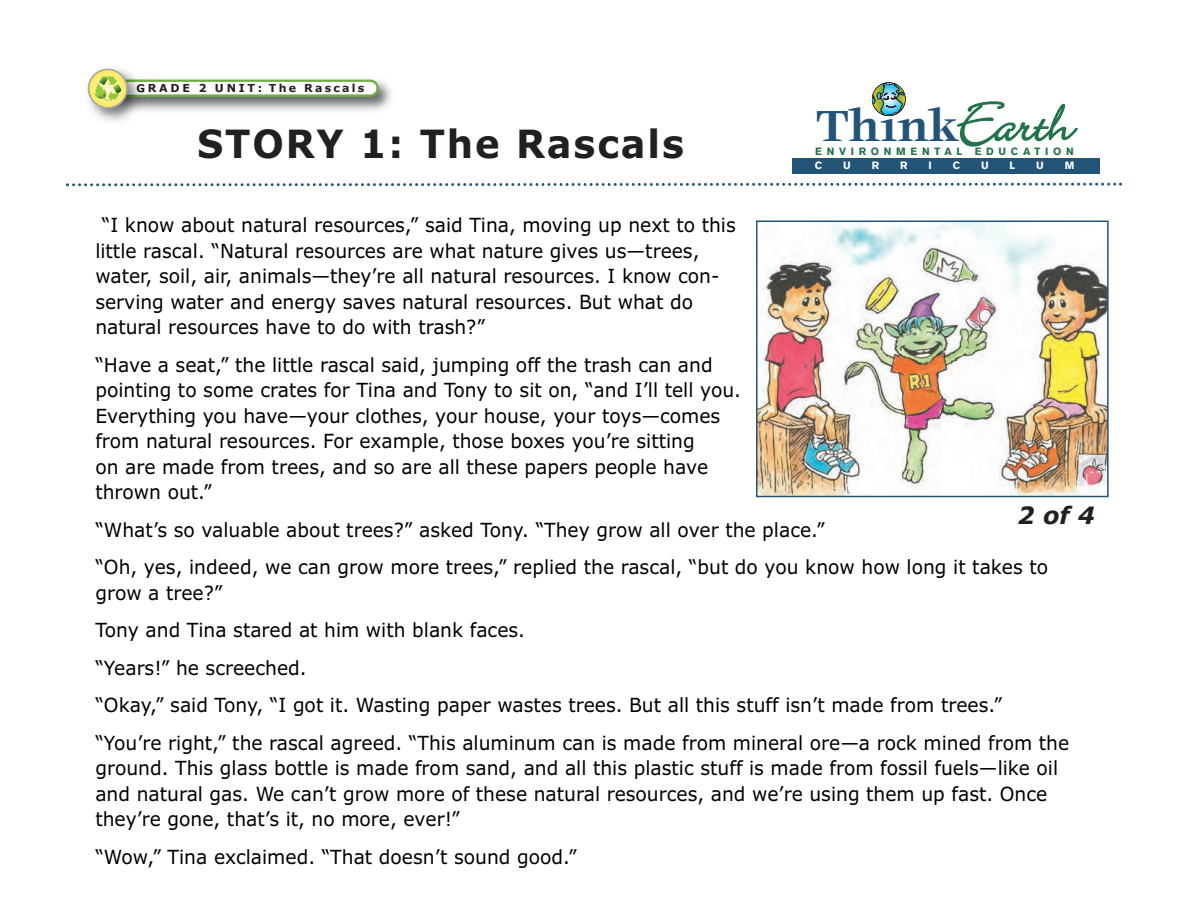
<style>
.page{position:relative;width:1188px;height:918px;background:#fff}
.page>*{position:absolute;margin:0;border:0;box-sizing:border-box;transform-origin:0 0}
.t1{font:700 47.85px "Veljovic Std";color:#225478}
.t2{font:700 39px "Verdana";letter-spacing:.05em;color:#231f20;scale:.95 1}
.t3{font:italic 700 24px "Verdana";color:#231f20}
.t4{font:19.5px/25.5px "Verdana";color:#000001;scale:.96 1}
.t5{font:700 11.1px "Verdana";letter-spacing:.2em;color:#231f20}
.t6{font:700 10.5px "Akzidenz Grotesk BQ";letter-spacing:.45em;color:#227349}
.t7{font:700 10.5px "Akzidenz Grotesk BQ";color:#fff}
.s1{font-family:"Elegant";font-weight:400;font-size:54.6px;color:#227349}
.s2{font-family:"Elegant";font-weight:400;font-size:55.2px;color:#227349}
</style>
<div class="page">
<svg style="left:66px;top:182px;width:1056px;height:5px"></svg>
<img style="left:759px;top:224px;width:347px;height:270px">
<div style="left:756px;top:221px;width:353px;height:276px;border:2px solid #225478"></div>
<div style="left:792px;top:158px;width:307px;height:15px;background:#225478"></div>
<svg style="left:873px;top:82px;width:33px;height:34px"></svg>
<div style="left:872px;top:82px;width:34px;height:34px;border:1px solid #231f20;border-radius:50%"></div>
<img style="left:87px;top:68px;width:60px;height:53px">
<svg style="left:88px;top:69px;width:291px;height:40px"></svg>
<p class="t5" style="left:136px;top:82px;width:230px">GRADE 2 UNIT: The Rascals</p>
<h2 class="t2" style="left:197px;top:121px;width:514px">STORY 1: The Rascals</h2>
<h1 class="t1" style="left:816px;top:108px;width:261px">Think<span class="s1">E</span><span class="s2">arth</span></h1>
<p class="t6" style="left:815px;top:148px;width:260px">ENVIRONMENTAL EDUCATION</p>
<p class="t7" style="left:815px;top:162px;width:9px">C</p>
<p class="t7" style="left:843px;top:162px;width:9px">U</p>
<p class="t7" style="left:872px;top:162px;width:9px">R</p>
<p class="t7" style="left:900px;top:162px;width:9px">R</p>
<p class="t7" style="left:928px;top:162px;width:5px">I</p>
<p class="t7" style="left:953px;top:162px;width:9px">C</p>
<p class="t7" style="left:981px;top:162px;width:9px">U</p>
<p class="t7" style="left:1010px;top:162px;width:7px">L</p>
<p class="t7" style="left:1036px;top:162px;width:9px">U</p>
<p class="t7" style="left:1065px;top:162px;width:11px">M</p>
<p class="t4" style="left:95px;top:213px;width:669px;text-indent:7px">“I know about natural resources,” said Tina, moving up next to this little rascal. “Natural resources are what nature gives us—trees, water, soil, air, animals—they’re all natural resources. I know con&shy;serving water and energy saves natural resources. But what do natural resources have to do with trash?”</p>
<p class="t4" style="left:95px;top:352px;width:674px">“Have a seat,” the little rascal said, jumping off the trash can and pointing to some crates for Tina and Tony to sit on, “and I’ll tell you.<br>Everything you have—your clothes, your house, your toys—comes from natural resources. For example, those boxes you’re sitting<br>on are made from trees, and so are all these papers people have thrown out.”</p>
<p class="t4" style="left:95px;top:511px;width:994px;line-height:37.5px">“What’s so valuable about trees?” asked Tony. “They grow all over the place.”<br>“Oh, yes, indeed, we can grow more trees,” replied the rascal, “but do you know how long it takes to</p>
<p class="t4" style="left:95px;top:574px;width:1016px;line-height:37.5px">grow a tree?”<br>Tony and Tina stared at him with blank faces.<br>“Years!” he screeched.<br>“Okay,” said Tony, “I got it. Wasting paper wastes trees. But all this stuff isn’t made from trees.” “You’re right,” the rascal agreed. “This aluminum can is made from mineral ore—a rock mined from the</p>
<p class="t4" style="left:95px;top:756px;width:1004px">ground. This glass bottle is made from sand, and all this plastic stuff is made from fossil fuels—like oil and natural gas. We can’t grow more of these natural resources, and we’re using them up fast. Once they’re gone, that’s it, no more, ever!”</p>
<p class="t4" style="left:95px;top:844px;width:503px">“Wow,” Tina exclaimed. “That doesn’t sound good.”</p>
<p class="t3" style="left:1018px;top:502px;width:79px">2 of 4</p>
</div>
